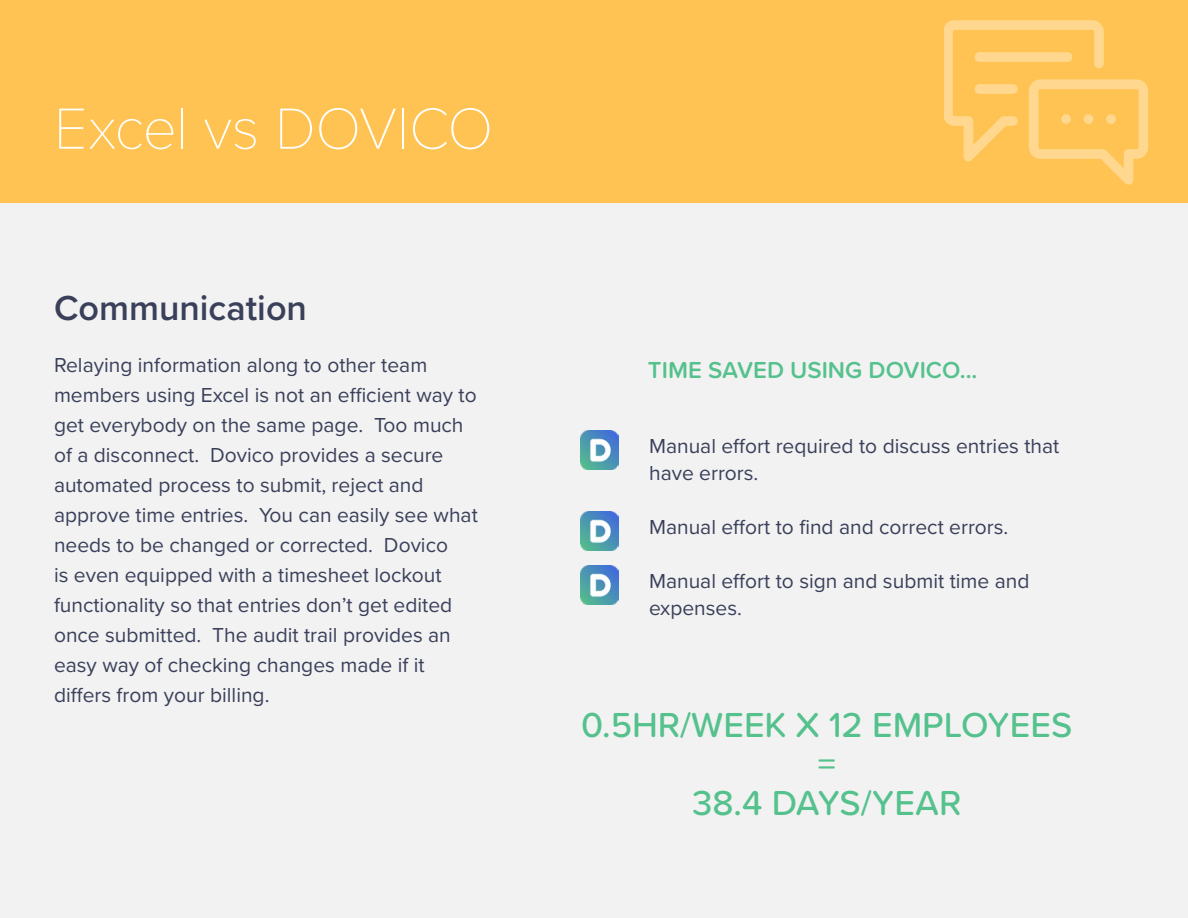
<style>
.page{position:relative;width:1188px;height:918px;background:#f2f2f2}
.page>*{position:absolute;margin:0;border:0;box-sizing:border-box;transform-origin:0 0}
.t1{font:100 60px "Proxima Nova T";letter-spacing:-.015em;color:#fff}
.t2{font:500 36px "Proxima Soft";color:#55c18d}
.t3{font:600 36px "Proxima Nova";color:#3a405a}
.t4{font:600 24px "Proxima Soft";color:#55c18d}
.t5{font:21px/30px "Proxima Nova";color:#3a405a}
</style>
<div class="page">
<div style="left:0;top:0;width:1188px;height:202px;background:#ffc354"></div>
<img style="left:580px;top:431px;width:39px;height:38px">
<img style="left:580px;top:566px;width:39px;height:38px">
<img style="left:580px;top:512px;width:39px;height:38px">
<svg style="left:945px;top:20px;width:203px;height:165px"></svg>
<div style="left:1084px;top:114px;width:9px;height:10px;background:#ffd78f;border-radius:50%"></div>
<div style="left:975px;top:52px;width:97px;height:10px;background:#ffd78f;border-radius:5px"></div>
<div style="left:975px;top:84px;width:43px;height:10px;background:#ffd78f;border-radius:5px"></div>
<svg style="left:1061px;top:114px;width:10px;height:10px"></svg>
<svg style="left:1106px;top:114px;width:10px;height:10px"></svg>
<p class="t1" style="left:54px;top:84px;width:441px">Excel vs DOVICO</p>
<p class="t3" style="left:54px;top:281px;width:255px">Communication</p>
<p class="t5" style="left:54px;top:349px;width:425px">Relaying information along to other team members using Excel is not an efficient way to get everybody on the same page. Too much of a disconnect. Dovico provides a secure automated process to submit, reject and approve time entries. You can easily see what needs to be changed or corrected. Dovico<br>is even equipped with a timesheet lockout functionality so that entries don’t get edited once submitted. The audit trail provides an easy way of checking changes made if it differs from your billing.</p>
<p class="t4" style="left:648px;top:352px;width:331px">TIME SAVED USING DOVICO...</p>
<p class="t5" style="left:649px;top:432px;width:412px;line-height:27px">Manual effort required to discuss entries that have errors.</p>
<p class="t5" style="left:649px;top:511px;width:361px">Manual effort to find and correct errors.</p>
<p class="t5" style="left:649px;top:567px;width:382px;line-height:27px">Manual effort to sign and submit time and expenses.</p>
<p class="t2" style="left:581px;top:698px;width:493px">0.5HR/WEEK X 12 EMPLOYEES</p>
<p class="t2" style="left:818px;top:737px;width:19px">=</p>
<p class="t2" style="left:692px;top:776px;width:271px">38.4 DAYS/YEAR</p>
</div>
